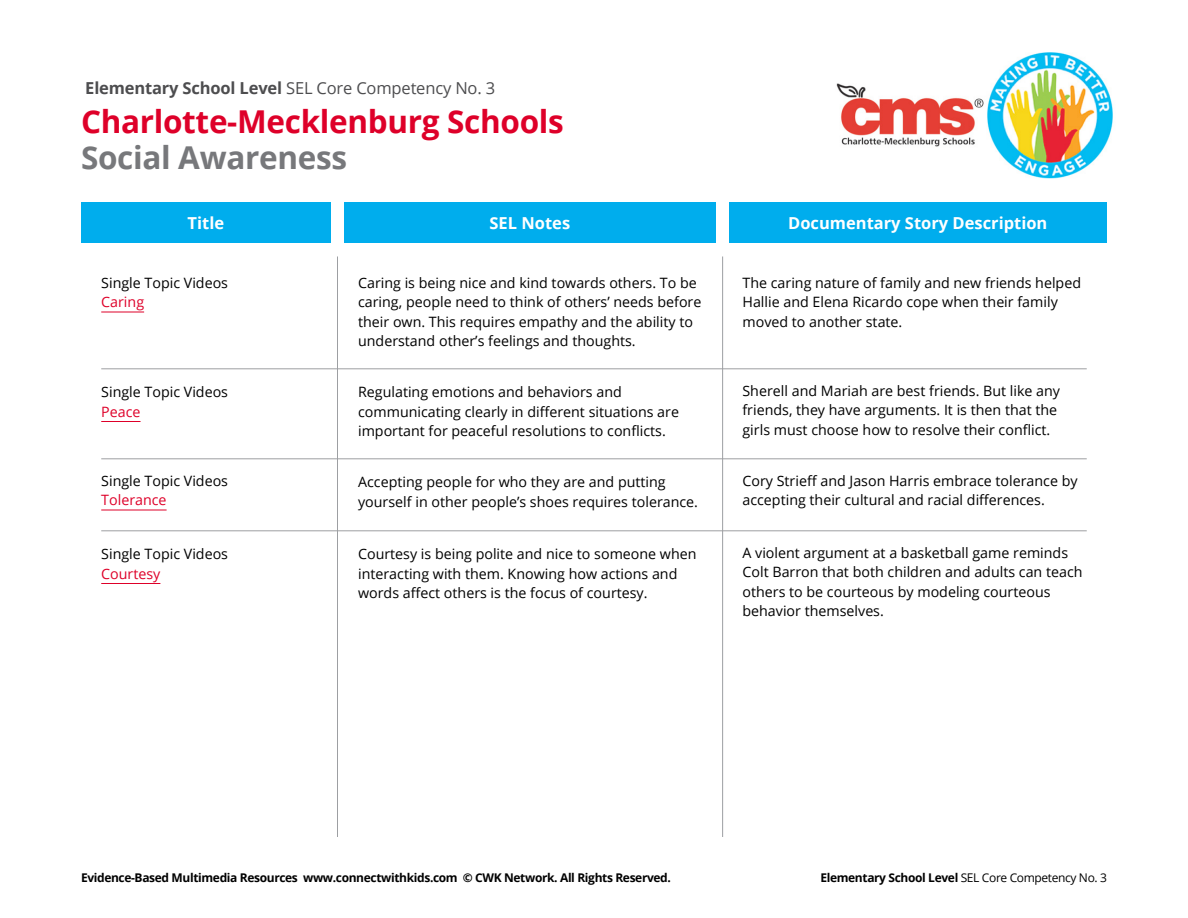
<style>
.page{position:relative;width:1188px;height:918px;background:#fff}
.page>*{position:absolute;margin:0;border:0;box-sizing:border-box;transform-origin:0 0}
.t1{font:700 31.5px "Open Sans";letter-spacing:-.01em;color:#de0029}
.t2{font:700 31.5px "Open Sans";letter-spacing:-.01em;color:#77787b}
.t3{font:700 16.5px "Open Sans";letter-spacing:-.01em;color:#4d4d4f}
.t4{font:700 16.5px "Open Sans";color:#fff}
.t5{font:14.25px/19.5px "Open Sans";color:#000}
.t6{font:14.25px "Open Sans";color:#de0029}
.t7{font:700 12px "Open Sans";letter-spacing:-.03em;color:#000}
.s1{font-weight:400}
</style>
<div class="page">
<div style="left:344px;top:202px;width:372px;height:41px;background:#00aded"></div>
<hr style="left:337px;top:256px;width:1px;height:581px;background:#9d9fa2">
<img style="left:836px;top:52px;width:277px;height:127px">
<div style="left:81px;top:202px;width:250px;height:41px;background:#00aded"></div>
<div style="left:729px;top:202px;width:378px;height:41px;background:#00aded"></div>
<hr style="left:722px;top:256px;width:1px;height:581px;background:#9d9fa2">
<hr style="left:101px;top:312px;width:43px;height:1px;background:#de0029">
<hr style="left:101px;top:421px;width:40px;height:1px;background:#de0029">
<hr style="left:101px;top:510px;width:66px;height:1px;background:#de0029">
<hr style="left:101px;top:583px;width:59px;height:1px;background:#de0029">
<hr style="left:101px;top:369px;width:986px;height:1px;background:#9d9fa2">
<hr style="left:101px;top:459px;width:986px;height:1px;background:#9d9fa2">
<hr style="left:101px;top:531px;width:986px;height:1px;background:#9d9fa2">
<p class="t3" style="left:85px;top:76px;width:411px">Elementary School Level <span class="s1">SEL Core Competency No. 3</span></p>
<h1 class="t1" style="left:81px;top:99px;width:484px">Charlotte-Mecklenburg Schools</h1>
<h1 class="t2" style="left:81px;top:135px;width:268px">Social Awareness</h1>
<p class="t4" style="left:188px;top:211px;width:38px">Title</p>
<p class="t4" style="left:490px;top:211px;width:82px">SEL Notes</p>
<p class="t4" style="left:788px;top:211px;width:261px">Documentary Story Description</p>
<p class="t5" style="left:101px;top:273px;width:128px">Single Topic Videos</p>
<p class="t6" style="left:101px;top:293px;width:44px">Caring</p>
<p class="t5" style="left:101px;top:382px;width:128px">Single Topic Videos</p>
<p class="t6" style="left:101px;top:402px;width:41px">Peace</p>
<p class="t5" style="left:101px;top:471px;width:128px">Single Topic Videos</p>
<p class="t6" style="left:101px;top:491px;width:67px">Tolerance</p>
<p class="t5" style="left:101px;top:544px;width:128px">Single Topic Videos</p>
<p class="t6" style="left:101px;top:564px;width:61px">Courtesy</p>
<p class="t5" style="left:358px;top:273px;width:345px">Caring is being nice and kind towards others. To be caring, people need to think of others’ needs before their own. This requires empathy and the ability to understand other’s feelings and thoughts.</p>
<p class="t5" style="left:358px;top:382px;width:322px">Regulating emotions and behaviors and communicating clearly in different situations are important for peaceful resolutions to conflicts.</p>
<p class="t5" style="left:358px;top:472px;width:341px">Accepting people for who they are and putting yourself in other people’s shoes requires tolerance.</p>
<p class="t5" style="left:358px;top:544px;width:340px">Courtesy is being polite and nice to someone when interacting with them. Knowing how actions and words affect others is the focus of courtesy.</p>
<p class="t5" style="left:742px;top:273px;width:340px">The caring nature of family and new friends helped<br>Hallie and Elena Ricardo cope when their family moved to another state.</p>
<p class="t5" style="left:742px;top:381px;width:319px">Sherell and Mariah are best friends. But like any friends, they have arguments. It is then that the girls must choose how to resolve their conflict.</p>
<p class="t5" style="left:742px;top:471px;width:337px">Cory Strieff and Jason Harris embrace tolerance by accepting their cultural and racial differences.</p>
<p class="t5" style="left:742px;top:543px;width:342px">A violent argument at a basketball game reminds Colt Barron that both children and adults can teach others to be courteous by modeling courteous behavior themselves.</p>
<p class="t7" style="left:81px;top:869px;width:591px">Evidence-Based Multimedia Resources www.connectwithkids.com © CWK Network. All Rights Reserved.</p>
<p class="t7" style="left:820px;top:869px;width:288px">Elementary School Level <span class="s1">SEL Core Competency No. 3</span></p>
</div>
